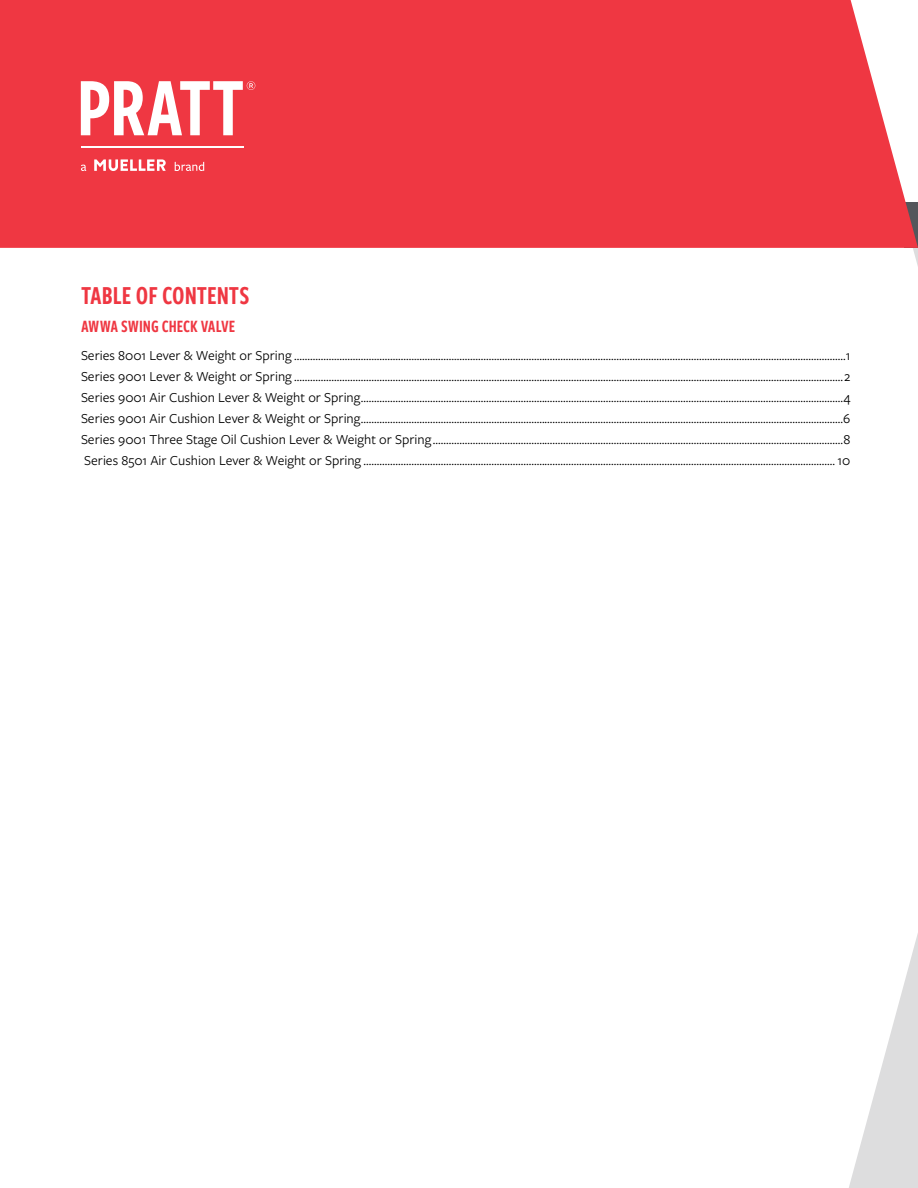
<style>
.page{position:relative;width:918px;height:1188px;background:#fff}
.page>*{position:absolute;margin:0;border:0;box-sizing:border-box;transform-origin:0 0}
.t1{font:27px "Freight Sans Cmp Pro Semi";color:#ef3742}
.t2{font:18px "Freight Sans Cmp Pro Semi";letter-spacing:-.005em;color:#ef3742}
.t3{font:14.25px/21px "Freight Sans Pro";color:#000;text-align:justify}
</style>
<div class="page">
<svg style="left:849px;top:248px;width:69px;height:940px"></svg>
<div style="left:0;top:0;width:918px;height:248px;background:#ef3742"></div>
<svg style="left:94px;top:159px;width:72px;height:12px"></svg>
<svg style="left:81px;top:165px;width:5px;height:6px"></svg>
<svg style="left:175px;top:162px;width:29px;height:9px"></svg>
<hr style="left:81px;top:146px;width:162px;height:1px;background:#fff">
<svg style="left:81px;top:81px;width:174px;height:54px"></svg>
<h1 class="t1" style="left:81px;top:277px;width:170px">TABLE OF CONTENTS</h1>
<p class="t2" style="left:81px;top:314px;width:156px">AWWA SWING CHECK VALVE</p>
<p class="t3" style="left:81px;top:344px;width:771px">Series 8001 Lever &amp; Weight or Spring ...............................................................................................................................................................................................................1<br>Series 9001 Lever &amp; Weight or Spring ..............................................................................................................................................................................................................2<br>Series 9001 Air Cushion Lever &amp; Weight or Spring.....................................................................................................................................................................................4<br>Series 9001 Air Cushion Lever &amp; Weight or Spring.....................................................................................................................................................................................6<br>Series 9001 Three Stage Oil Cushion Lever &amp; Weight or Spring..........................................................................................................................................................8<br>Series 8501 Air Cushion Lever &amp; Weight or Spring ................................................................................................................................................................................. 10</p>
</div>
